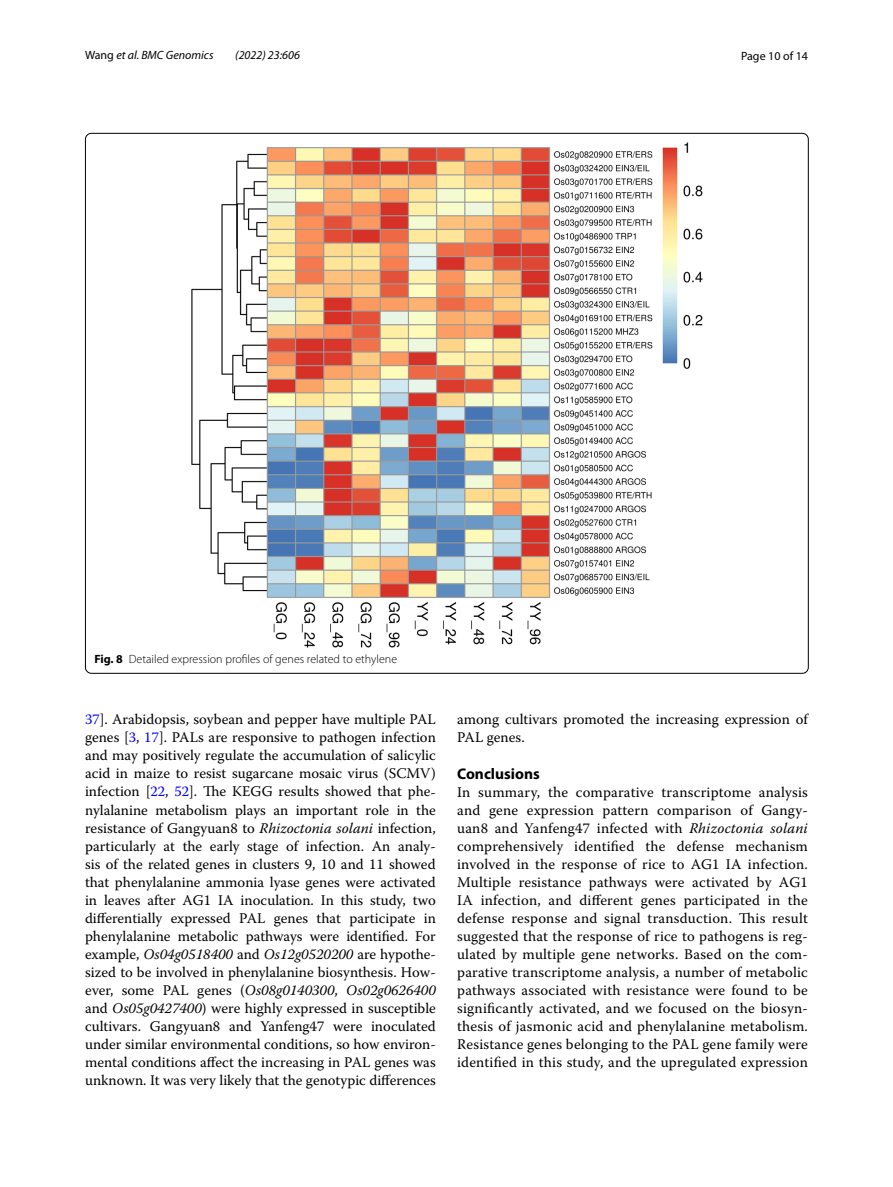
<style>
.page{position:relative;width:893px;height:1187px;background:#fff}
.page>*{position:absolute;margin:0;border:0;box-sizing:border-box;transform-origin:0 0}
.t1{font:700 15.45px "Myriad Pro";color:#000}
.t2{font:14.7px/18px "Warnock Pro";color:#000;text-align:justify}
.t3{font:300 12px "Myriad Pro";color:#000}
.t4{font:italic 12px "Myriad Pro";color:#000}
.t5{font:12px "Myriad Pro";color:#000}
.s1{font-style:normal}
.s2{font-weight:700}
.s3{color:#00f}
.s4{font-style:italic}
</style>
<div class="page">
<img style="left:192px;top:142px;width:510px;height:506px">
<p class="t4" style="left:85px;top:48px;width:130px"><span class="s1">Wang</span> et al. BMC Genomics</p>
<p class="t4" style="left:235px;top:48px;width:66px">(2022) 23:606</p>
<p class="t5" style="left:741px;top:48px;width:68px">Page 10 of 14</p>
<p class="t3" style="left:94px;top:652px;width:304px"><span class="s2">Fig. 8</span> Detailed expression profiles of genes related to ethylene</p>
<p class="t2" style="left:85px;top:710px;width:352px"><span class="s3">37</span>]. Arabidopsis, soybean and pepper have multiple PAL genes [<span class="s3">3</span>, <span class="s3">17</span>]. PALs are responsive to pathogen infection and may positively regulate the accumulation of salicylic acid in maize to resist sugarcane mosaic virus (SCMV) infection [<span class="s3">22</span>, <span class="s3">52</span>]. The KEGG results showed that phe&shy;nylalanine metabolism plays an important role in the resistance of Gangyuan8 to <span class="s4">Rhizoctonia solani</span> infection, particularly at the early stage of infection. An analy&shy;sis of the related genes in clusters 9, 10 and 11 showed that phenylalanine ammonia lyase genes were activated in leaves after AG1 IA inoculation. In this study, two differentially expressed PAL genes that participate in phenylalanine metabolic pathways were identified. For example, <span class="s4">Os04g0518400</span> and <span class="s4">Os12g0520200</span> are hypothe&shy;sized to be involved in phenylalanine biosynthesis. How&shy;ever, some PAL genes (<span class="s4">Os08g0140300</span>, <span class="s4">Os02g0626400 </span>and <span class="s4">Os05g0427400</span>) were highly expressed in susceptible cultivars. Gangyuan8 and Yanfeng47 were inoculated under similar environmental conditions, so how environ&shy;mental conditions affect the increasing in PAL genes was unknown. It was very likely that the genotypic differences</p>
<p class="t2" style="left:457px;top:710px;width:352px">among cultivars promoted the increasing expression of<br>PAL genes.</p>
<p class="t1" style="left:457px;top:763px;width:84px">Conclusions</p>
<p class="t2" style="left:457px;top:782px;width:352px">In summary, the comparative transcriptome analysis and gene expression pattern comparison of Gangy&shy;uan8 and Yanfeng47 infected with <span class="s4">Rhizoctonia solani </span>comprehensively identified the defense mechanism involved in the response of rice to AG1 IA infection.<br>Multiple resistance pathways were activated by AG1<br>IA infection, and different genes participated in the defense response and signal transduction. This result suggested that the response of rice to pathogens is reg&shy;ulated by multiple gene networks. Based on the com&shy;parative transcriptome analysis, a number of metabolic pathways associated with resistance were found to be significantly activated, and we focused on the biosyn&shy;thesis of jasmonic acid and phenylalanine metabolism.<br>Resistance genes belonging to the PAL gene family were identified in this study, and the upregulated expression</p>
</div>
